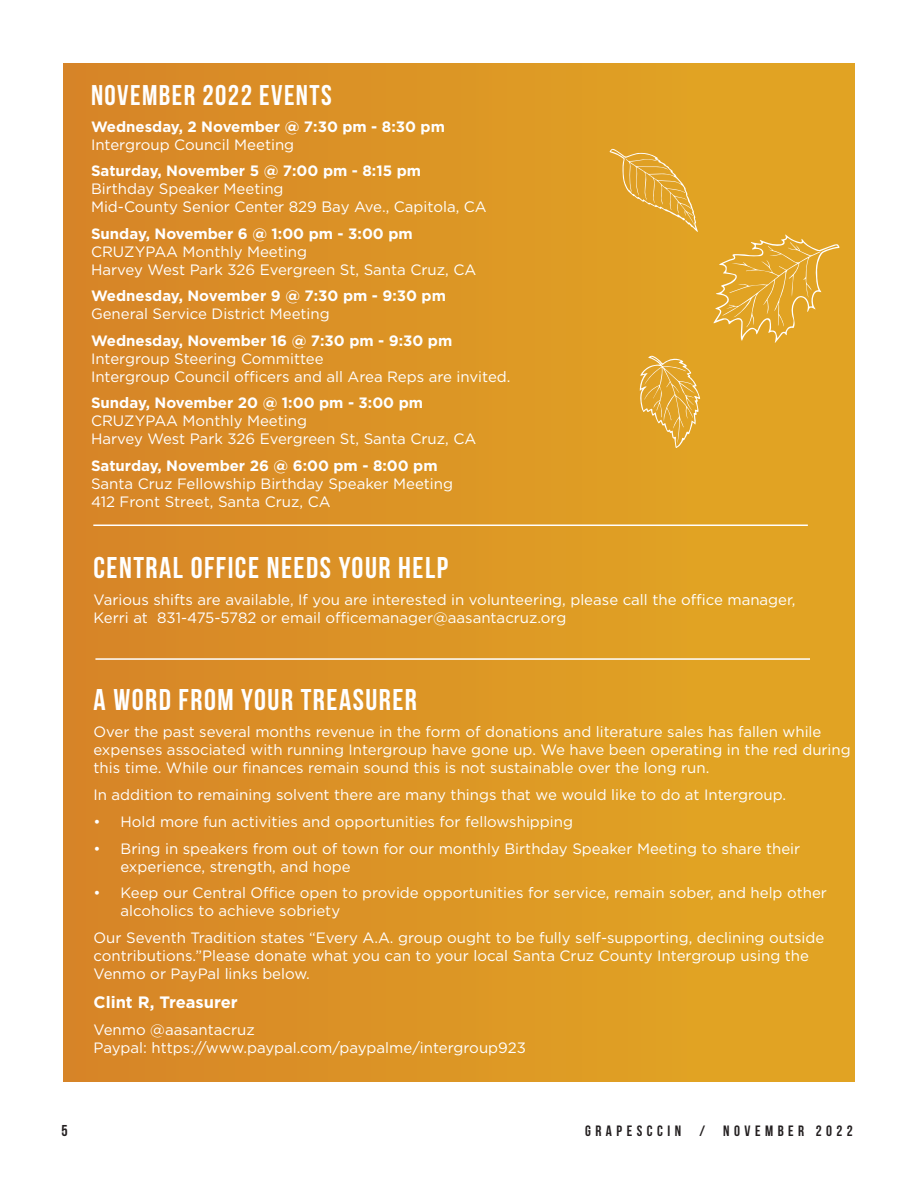
<style>
.page{position:relative;width:918px;height:1188px;background:#fff}
.page>*{position:absolute;margin:0;border:0;box-sizing:border-box;transform-origin:0 0}
.copy{font:700 30px "Bebas Neue";letter-spacing:.05em;color:#fff}
.byline{font:700 30px "Bebas Neue";letter-spacing:.05em;color:#fff}
.copy-2{font:700 28.5px "Bebas Neue";letter-spacing:.05em;color:#fff}
.byline-2{font:700 16.5px "Gotham";color:#fff}
.t1{font:700 15.75px "Bebas Neue";color:#231f20}
.byline-3{font:15px/18px "Gotham";color:#fff}
.copy-3{font:15px/18px "Gotham";color:#fff}
.copy-4{font:700 15px/18px "Gotham";color:#fff}
.t2{font:700 15px "Bebas Neue";letter-spacing:.3em;color:#231f20}
.s1{font-weight:400}
.s2{font-weight:700}
</style>
<div class="page">
<div style="left:64px;top:64px;width:790px;height:1018px;background:linear-gradient(to right,#d78528,#e2a823)"></div>
<svg style="left:640px;top:355px;width:60px;height:93px;background:#e3ac3d"></svg>
<svg style="left:609px;top:148px;width:89px;height:84px;background:#e1a733"></svg>
<svg style="left:713px;top:234px;width:127px;height:109px;background:#e3aa35"></svg>
<hr style="left:93px;top:525px;width:715px;height:1px;background:#fff">
<hr style="left:95px;top:658px;width:715px;height:2px;background:#fff">
<p class="copy-2" style="left:91px;top:80px;width:242px">NOVEMBER 2022 EVENTS</p>
<p class="copy-4" style="left:91px;top:117px;width:355px">Wednesday, 2 November @ 7:30 pm - 8:30 pm<br><span class="s1">Intergroup Council Meeting</span></p>
<p class="copy-3" style="left:91px;top:162px;width:397px"><span class="s2">Saturday, November 5 @ 7:00 pm - 8:15 pm<br></span>Birthday Speaker Meeting<br>Mid-County Senior Center 829 Bay Ave., Capitola, CA</p>
<p class="copy-3" style="left:91px;top:224px;width:387px"><span class="s2">Sunday, November 6 @ 1:00 pm - 3:00 pm<br></span>CRUZYPAA Monthly Meeting<br>Harvey West Park 326 Evergreen St, Santa Cruz, CA</p>
<p class="copy-4" style="left:91px;top:287px;width:357px">Wednesday, November 9 @ 7:30 pm - 9:30 pm<br><span class="s1">General Service District Meeting</span></p>
<p class="copy-3" style="left:91px;top:331px;width:421px"><span class="s2">Wednesday, November 16 @ 7:30 pm - 9:30 pm<br></span>Intergroup Steering Committee<br>Intergroup Council officers and all Area Reps are invited.</p>
<p class="copy-3" style="left:91px;top:394px;width:387px"><span class="s2">Sunday, November 20 @ 1:00 pm - 3:00 pm<br></span>CRUZYPAA Monthly Meeting<br>Harvey West Park 326 Evergreen St, Santa Cruz, CA</p>
<p class="copy-3" style="left:91px;top:456px;width:364px"><span class="s2">Saturday, November 26 @ 6:00 pm - 8:00 pm<br></span>Santa Cruz Fellowship Birthday Speaker Meeting<br>412 Front Street, Santa Cruz, CA</p>
<p class="copy" style="left:94px;top:551px;width:356px">CENTRAL OFFICE NEEDS YOUR HELP</p>
<p class="copy-3" style="left:94px;top:590px;width:704px">Various shifts are available, If you are interested in volunteering, please call the office manager,<br>Kerri at 831-475-5782 or email officemanager@aasantacruz.org</p>
<p class="byline" style="left:94px;top:683px;width:325px">A WORD FROM YOUR TREASURER</p>
<p class="byline-3" style="left:94px;top:722px;width:759px">Over the past several months revenue in the form of donations and literature sales has fallen while expenses associated with running Intergroup have gone up. We have been operating in the red during this time. While our finances remain sound this is not sustainable over the long run.</p>
<p class="byline-3" style="left:94px;top:785px;width:694px">In addition to remaining solvent there are many things that we would like to do at Intergroup.</p>
<p class="byline-3" style="left:94px;top:812px;width:481px">• Hold more fun activities and opportunities for fellowshipping</p>
<p class="byline-3" style="left:121px;top:839px;width:681px;text-indent:-27px">• Bring in speakers from out of town for our monthly Birthday Speaker Meeting to share their experience, strength, and hope</p>
<p class="byline-3" style="left:121px;top:884px;width:708px;text-indent:-27px">• Keep our Central Office open to provide opportunities for service, remain sober, and help other alcoholics to achieve sobriety</p>
<p class="byline-3" style="left:94px;top:929px;width:732px">Our Seventh Tradition states “Every A.A. group ought to be fully self-supporting, declining outside contributions.”Please donate what you can to your local Santa Cruz County Intergroup using the<br>Venmo or PayPal links below.</p>
<p class="byline-2" style="left:94px;top:991px;width:146px">Clint R, Treasurer</p>
<p class="byline-3" style="left:94px;top:1020px;width:434px">Venmo @aasantacruz<br>Paypal: https://www.paypal.com/paypalme/intergroup923</p>
<p class="t1" style="left:62px;top:1122px;width:8px">5</p>
<p class="t2" style="left:585px;top:1122px;width:269px">GRAPESCCIN / NOVEMBER 2022</p>
</div>
